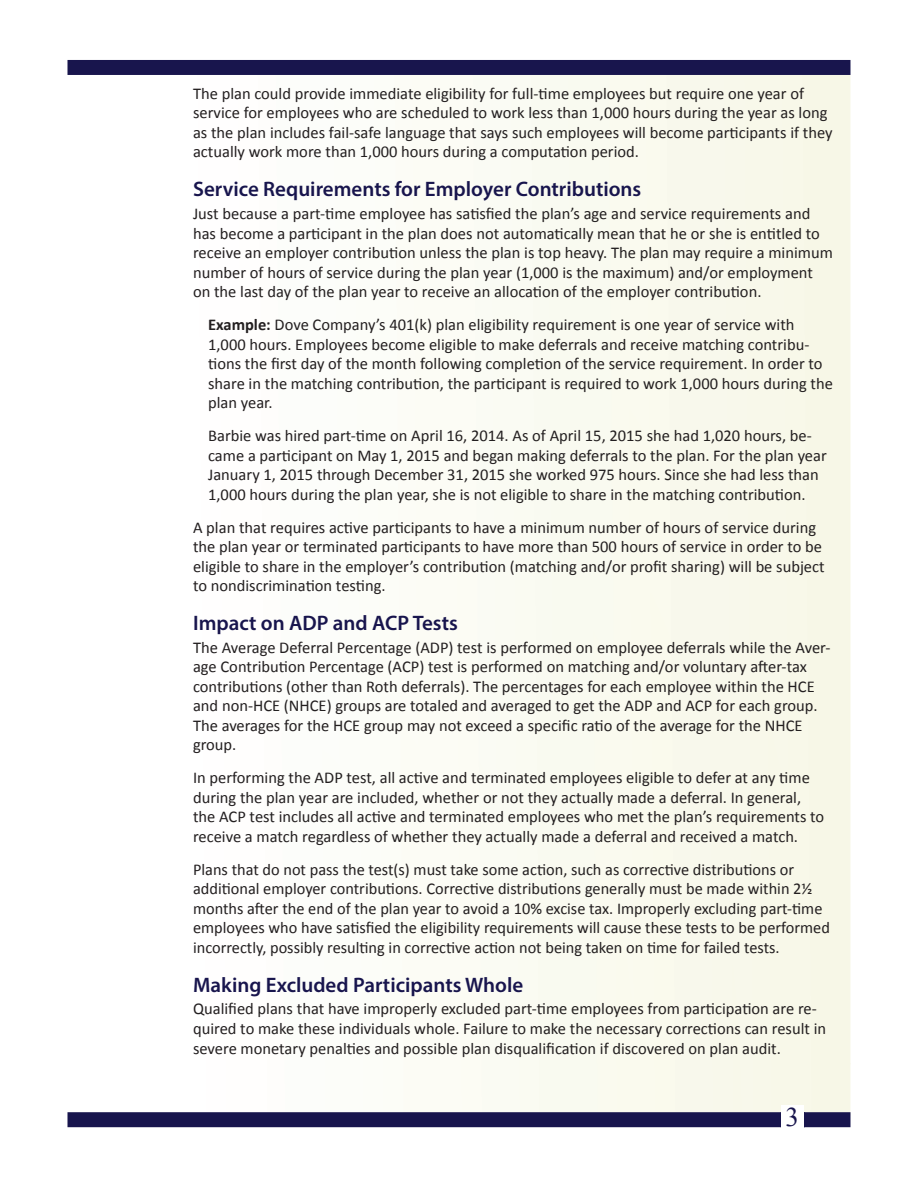
<style>
.page{position:relative;width:918px;height:1188px;background:#fff}
.page>*{position:absolute;margin:0;border:0;box-sizing:border-box;transform-origin:0 0}
.t1{font:27px "Times New Roman";color:#18154d}
.t2{font:600 21px "Myriad Pro";color:#18154d}
.t3{font:16.5px/19.5px "Calibri";color:#231f20}
.s1{font-weight:700}
</style>
<div class="page">
<div style="left:798px;top:75px;width:52px;height:989px;background:#f7f7e7"></div>
<div style="left:67px;top:60px;width:783px;height:15px;background:#18154d"></div>
<div style="left:67px;top:1112px;width:783px;height:15px;background:#18154d"></div>
<div style="left:781px;top:1105px;width:23px;height:23px;background:#fff"></div>
<p class="t3" style="left:193px;top:84px;width:641px">The plan could provide immediate eligibility for full-time employees but require one year of service for employees who are scheduled to work less than 1,000 hours during the year as long as the plan includes fail-safe language that says such employees will become participants if they actually work more than 1,000 hours during a computation period.</p>
<p class="t2" style="left:193px;top:176px;width:450px">Service Requirements for Employer Contributions</p>
<p class="t3" style="left:193px;top:204px;width:641px">Just because a part-time employee has satisfied the plan’s age and service requirements and has become a participant in the plan does not automatically mean that he or she is entitled to receive an employer contribution unless the plan is top heavy. The plan may require a minimum number of hours of service during the plan year (1,000 is the maximum) and/or employment on the last day of the plan year to receive an allocation of the employer contribution.</p>
<p class="t3" style="left:208px;top:315px;width:626px"><span class="s1">Example:</span> Dove Company’s 401(k) plan eligibility requirement is one year of service with 1,000 hours. Employees become eligible to make deferrals and receive matching contribu&shy;tions the first day of the month following completion of the service requirement. In order to share in the matching contribution, the participant is required to work 1,000 hours during the plan year.</p>
<p class="t3" style="left:208px;top:426px;width:620px">Barbie was hired part-time on April 16, 2014. As of April 15, 2015 she had 1,020 hours, be&shy;came a participant on May 1, 2015 and began making deferrals to the plan. For the plan year January 1, 2015 through December 31, 2015 she worked 975 hours. Since she had less than 1,000 hours during the plan year, she is not eligible to share in the matching contribution.</p>
<p class="t3" style="left:193px;top:517px;width:633px">A plan that requires active participants to have a minimum number of hours of service during the plan year or terminated participants to have more than 500 hours of service in order to be eligible to share in the employer’s contribution (matching and/or profit sharing) will be subject to nondiscrimination testing.</p>
<p class="t2" style="left:193px;top:610px;width:266px">Impact on ADP and ACP Tests</p>
<p class="t3" style="left:193px;top:638px;width:639px">The Average Deferral Percentage (ADP) test is performed on employee deferrals while the Aver&shy;age Contribution Percentage (ACP) test is performed on matching and/or voluntary after-tax contributions (other than Roth deferrals). The percentages for each employee within the HCE and non-HCE (NHCE) groups are totaled and averaged to get the ADP and ACP for each group.<br>The averages for the HCE group may not exceed a specific ratio of the average for the NHCE group.</p>
<p class="t3" style="left:193px;top:768px;width:633px">In performing the ADP test, all active and terminated employees eligible to defer at any time during the plan year are included, whether or not they actually made a deferral. In general, the ACP test includes all active and terminated employees who met the plan’s requirements to receive a match regardless of whether they actually made a deferral and received a match.</p>
<p class="t3" style="left:193px;top:860px;width:638px">Plans that do not pass the test(s) must take some action, such as corrective distributions or additional employer contributions. Corrective distributions generally must be made within 2½ months after the end of the plan year to avoid a 10% excise tax. Improperly excluding part-time employees who have satisfied the eligibility requirements will cause these tests to be performed incorrectly, possibly resulting in corrective action not being taken on time for failed tests.</p>
<p class="t2" style="left:193px;top:971px;width:332px">Making Excluded Participants Whole</p>
<p class="t3" style="left:193px;top:999px;width:635px">Qualified plans that have improperly excluded part-time employees from participation are re&shy;quired to make these individuals whole. Failure to make the necessary corrections can result in severe monetary penalties and possible plan disqualification if discovered on plan audit.</p>
<h1 class="t1" style="left:786px;top:1099px;width:15px">3</h1>
</div>
